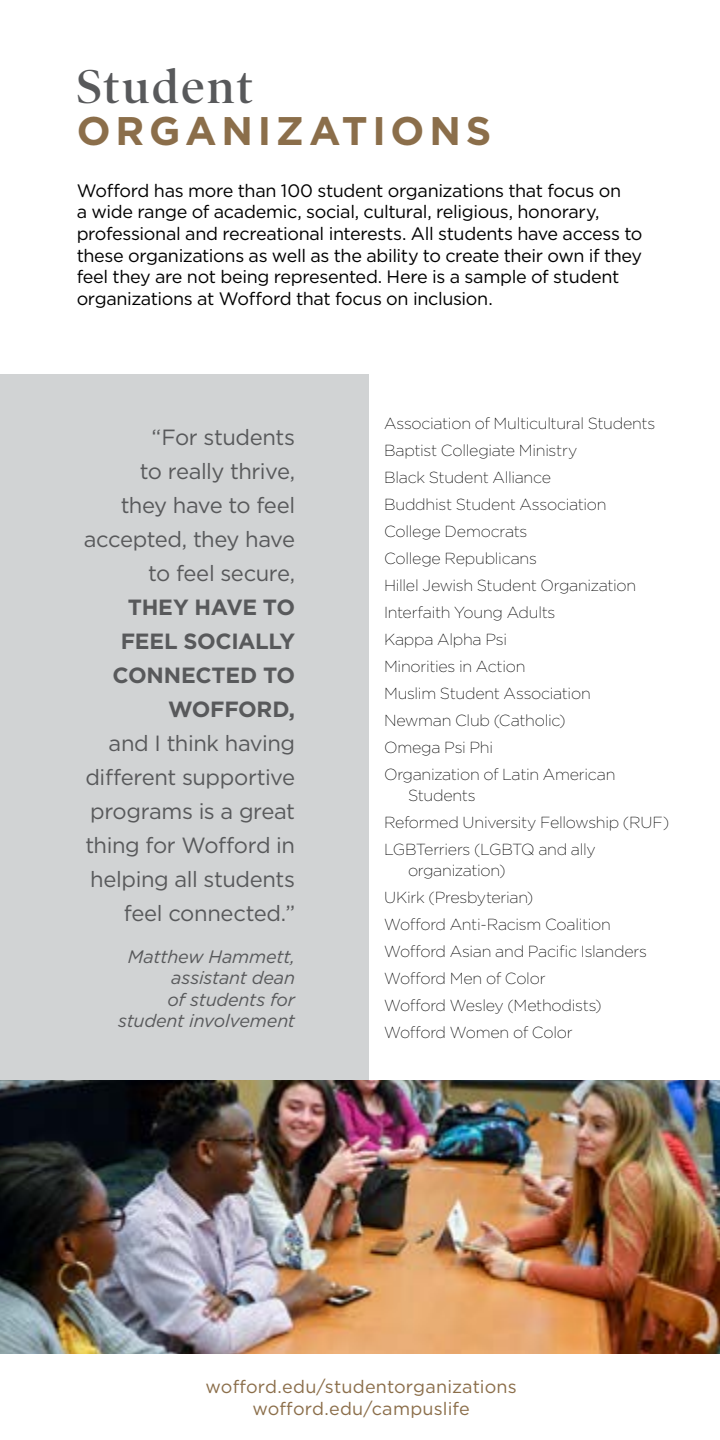
<style>
.page{position:relative;width:720px;height:1440px;background:#fff}
.page>*{position:absolute;margin:0;border:0;box-sizing:border-box;transform-origin:0 0}
.t1{font:600 48px "Poynter OS Disp";letter-spacing:.05em;color:#58595b}
.t2{font:700 40px "Gotham";letter-spacing:.12em;color:#8b6e4a}
.t3{font:22px/34px "Gotham";letter-spacing:-.02em;color:#58595b;text-align:right}
.t4{font:700 22px/34px "Gotham";letter-spacing:-.015em;color:#58595b;text-align:right}
.t5{font:18px/21.6px "Gotham";letter-spacing:-.02em;color:#000}
.t6{font:italic 18px/21.6px "Gotham";letter-spacing:-.01em;color:#58595b;text-align:right}
.t7{font:18px/21.6px "Gotham";letter-spacing:.01em;color:#8b6e4a;text-align:center}
.t8{font:200 16px/27px "Gotham";letter-spacing:-.015em;color:#000}
</style>
<div class="page">
<div style="left:0;top:374px;width:369px;height:718px;background:#d1d3d4"></div>
<img style="left:1px;top:1080px;width:719px;height:274px">
<img style="left:0;top:1080px;width:1px;height:360px">
<h1 class="t1" style="left:77px;top:60px;width:178px">Student</h1>
<h2 class="t2" style="left:77px;top:105px;width:416px">ORGANIZATIONS</h2>
<p class="t5" style="left:77px;top:179px;width:567px">Wofford has more than 100 student organizations that focus on<br>a wide range of academic, social, cultural, religious, honorary, professional and recreational interests. All students have access to these organizations as well as the ability to create their own if they feel they are not being represented. Here is a sample of student organizations at Wofford that focus on inclusion.</p>
<h3 class="t3" style="left:84px;top:420px;width:213px">“For students<br>to really thrive,<br>they have to feel accepted, they have to feel secure,</h3>
<h3 class="t4" style="left:113px;top:590px;width:184px">THEY HAVE TO<br>FEEL SOCIALLY<br>CONNECTED TO<br>WOFFORD,</h3>
<h3 class="t3" style="left:85px;top:726px;width:211px">and I think having different supportive programs is a great thing for Wofford in helping all students feel connected.”</h3>
<p class="t6" style="left:118px;top:945px;width:179px">Matthew Hammett, assistant dean<br>of students for student involvement</p>
<p class="t8" style="left:384px;top:410px;width:273px">Association of Multicultural Students<br>Baptist Collegiate Ministry<br>Black Student Alliance<br>Buddhist Student Association<br>College Democrats<br>College Republicans<br>Hillel Jewish Student Organization<br>Interfaith Young Adults<br>Kappa Alpha Psi<br>Minorities in Action<br>Muslim Student Association<br>Newman Club (Catholic)<br>Omega Psi Phi<br>Organization of Latin American</p>
<p class="t8" style="left:384px;top:781px;width:287px;text-indent:24px">Students<br>Reformed University Fellowship (RUF)<br>LGBTerriers (LGBTQ and ally</p>
<p class="t8" style="left:384px;top:856px;width:264px;text-indent:24px">organization)<br>UKirk (Presbyterian)<br>Wofford Anti-Racism Coalition<br>Wofford Asian and Pacific Islanders<br>Wofford Men of Color<br>Wofford Wesley (Methodists)<br>Wofford Women of Color</p>
<p class="t7" style="left:206px;top:1376px;width:313px">wofford.edu/studentorganizations wofford.edu/campuslife</p>
</div>
